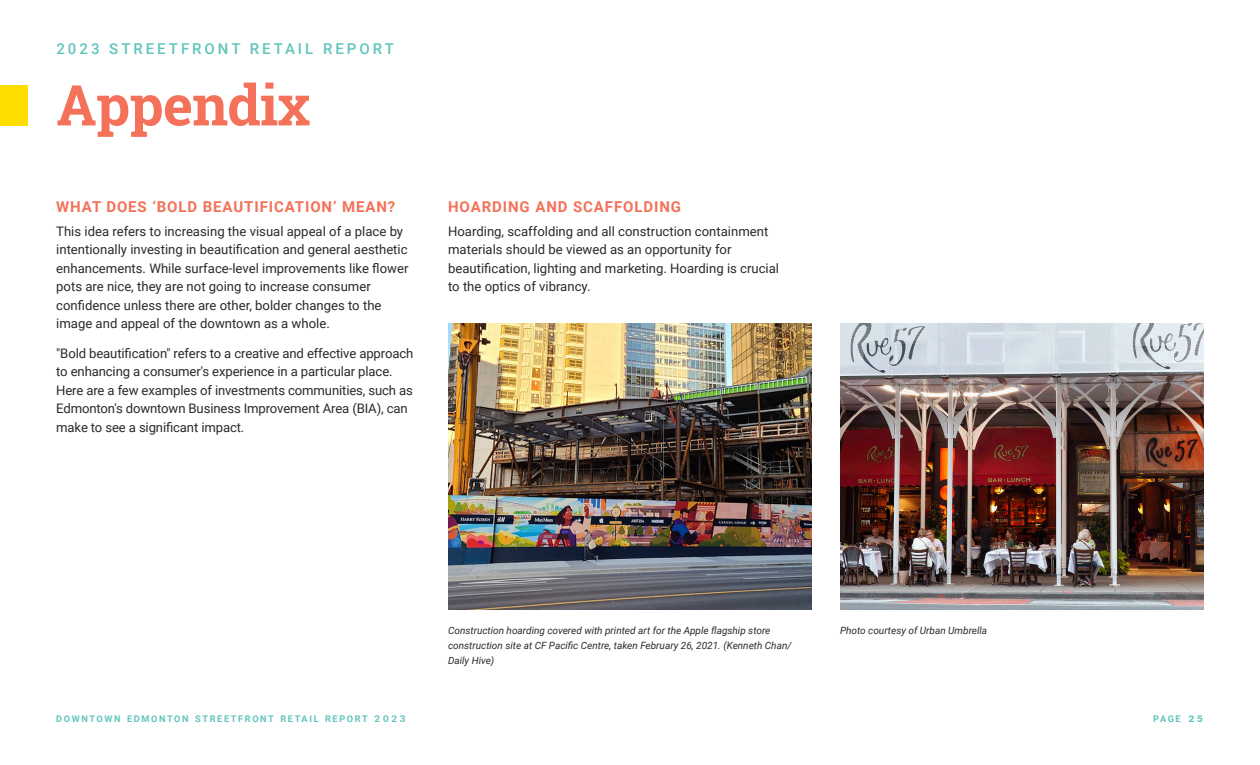
<style>
.page{position:relative;width:1260px;height:765px;background:#fff}
.page>*{position:absolute;margin:0;border:0;box-sizing:border-box;transform-origin:0 0}
.t1{font:700 56.25px "Roboto Slab";letter-spacing:-.01em;color:#f37259}
.Sub_Header{font:700 15px "Roboto";letter-spacing:.06em;color:#f37259}
.Upper_Wayfinding{font:500 15px "Roboto";letter-spacing:.2em;color:#61c5bc}
.Body_Copy{font:13.12px/18.5px "Roboto";color:#2b292a}
.PhotoCredit{font:italic 10px/15px "Roboto";color:#2b292a}
.t2{font:700 9.12px "Roboto";letter-spacing:.175em;color:#61c5bc}
.s1{font-weight:400;font-size:17.25px}
.s2{font-weight:500;font-size:16.88px}
</style>
<div class="page">
<div style="left:0;top:85px;width:28px;height:41px;background:#fcdf01"></div>
<img style="left:448px;top:324px;width:364px;height:286px">
<img style="left:840px;top:324px;width:364px;height:286px">
<p class="Upper_Wayfinding" style="left:56px;top:38px;width:339px">2023 STREETFRONT RETAIL REPORT</p>
<p class="t1" style="left:56px;top:66px;width:256px">Appendix</p>
<p class="Sub_Header" style="left:56px;top:196px;width:341px">WHAT DOES ‘BOLD BEAUTIFICATION’ MEAN?</p>
<p class="Body_Copy" style="left:56px;top:222px;width:354px">This idea refers to increasing the visual appeal of a place by intentionally investing in beautification and general aesthetic enhancements. While surface-level improvements like flower pots are nice, they are not going to increase consumer confidence unless there are other, bolder changes to the image and appeal of the downtown as a whole.</p>
<p class="Body_Copy" style="left:56px;top:343px;width:359px">"Bold beautification" refers to a creative and effective approach to enhancing a consumer's experience in a particular place.<br>Here are a few examples of investments communities, such as Edmonton's downtown Business Improvement Area (BIA), can make to see a significant impact.</p>
<p class="Sub_Header" style="left:448px;top:196px;width:234px">HOARDING AND SCAFFOLDING</p>
<p class="Body_Copy" style="left:448px;top:222px;width:333px">Hoarding, scaffolding and all construction containment materials should be viewed as an opportunity for beautification, lighting and marketing. Hoarding is crucial to the optics of vibrancy.</p>
<p class="PhotoCredit" style="left:448px;top:623px;width:345px">Construction hoarding covered with printed art for the Apple flagship store construction site at CF Pacific Centre, taken February 26, 2021. (Kenneth Chan/<br>Daily Hive)</p>
<p class="PhotoCredit" style="left:840px;top:623px;width:149px">Photo courtesy of Urban Umbrella</p>
<p class="t2" style="left:56px;top:713px;width:351px">DOWNTOWN EDMONTON STREETFRONT RETAIL REPORT <span class="s1">2023</span></p>
<p class="t2" style="left:1153px;top:713px;width:51px">PAGE <span class="s2">25</span></p>
</div>
